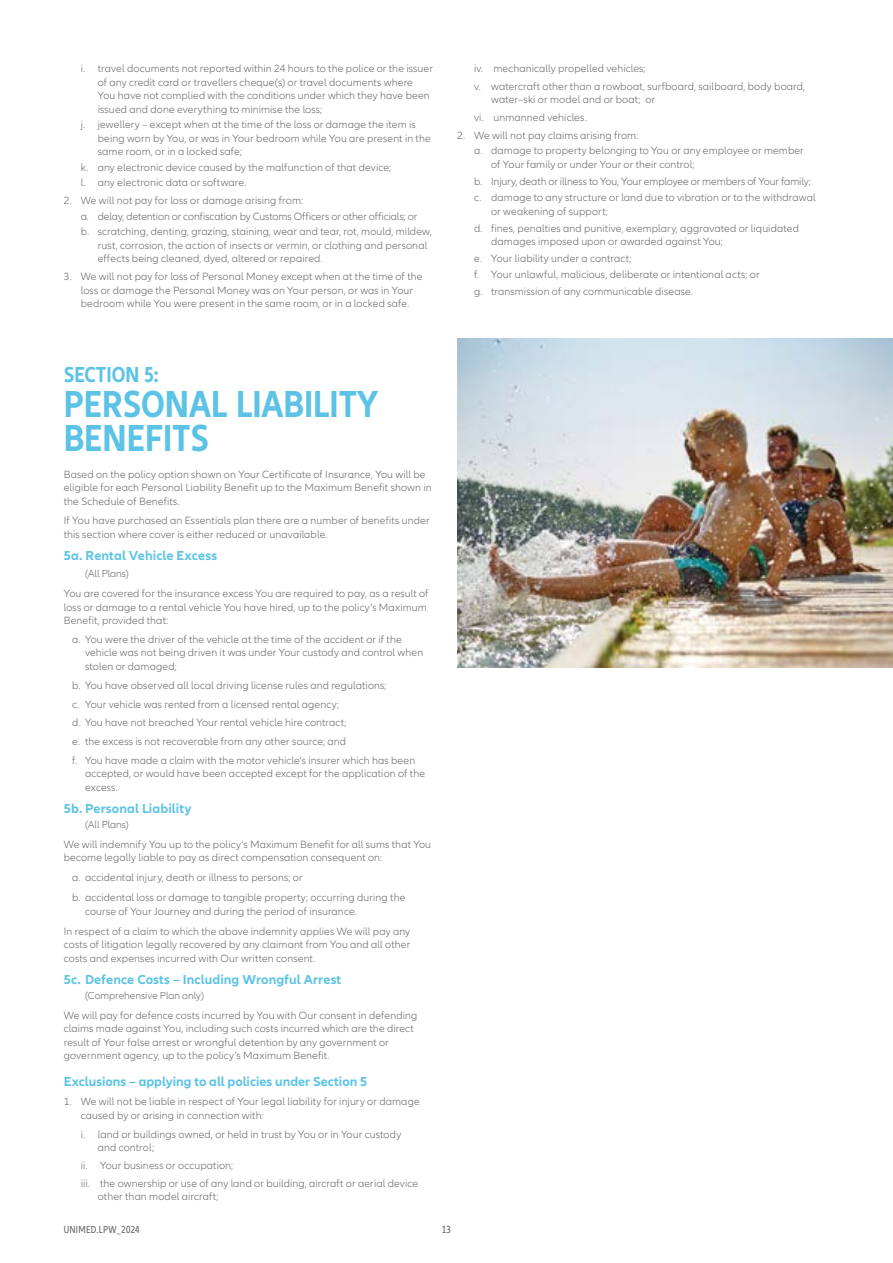
<style>
.page{position:relative;width:893px;height:1263px;background:#fff}
.page>*{position:absolute;margin:0;border:0;box-sizing:border-box;transform-origin:0 0}
.t1{font:700 condensed 39px/34.5px "Allianz Neo";color:#5cc3e6}
.t2{font:700 condensed 22.5px "Allianz Neo";color:#5cc3e6}
.t3{font:700 13.5px "Allianz Neo";letter-spacing:.005em;color:#5cc3e6}
.t4{font:300 10.8px/13.5px "Allianz Neo";letter-spacing:.01em;color:#636466}
.t5{font:condensed 10.8px "Allianz Neo";color:#636466}
.t6{font:300 10.5px "Allianz Neo";color:#636466}
.t7{font:condensed 10.5px "Allianz Neo";letter-spacing:.03em;color:#636466}
</style>
<div class="page">
<img style="left:457px;top:338px;width:436px;height:330px">
<p class="t4" style="left:98px;top:62px;width:337px;text-indent:-17px">i. travel documents not reported within 24 hours to the police or the issuer of any credit card or travellers cheque(s) or travel documents where You have not complied with the conditions under which they have been issued and done everything to minimise the loss;</p>
<p class="t4" style="left:98px;top:118px;width:334px;text-indent:-17px">j. jewellery – except when at the time of the loss or damage the item is being worn by You, or was in Your bedroom while You are present in the same room, or in a locked safe;</p>
<p class="t4" style="left:81px;top:160px;width:312px;line-height:15.6px">k. any electronic device caused by the malfunction of that device; l. any electronic data or software.</p>
<p class="t4" style="left:81px;top:193px;width:352px;line-height:15.6px;text-indent:-17px">2. We will not pay for loss or damage arising from:<br>a. delay, detention or confiscation by Customs Officers or other officials; or<br>b. scratching, denting, grazing, staining, wear and tear, rot, mould, mildew,</p>
<p class="t4" style="left:98px;top:239px;width:331px">rust, corrosion, the action of insects or vermin, or clothing and personal effects being cleaned, dyed, altered or repaired.</p>
<p class="t4" style="left:81px;top:270px;width:343px;text-indent:-17px">3. We will not pay for loss of Personal Money except when at the time of the loss or damage the Personal Money was on Your person, or was in Your bedroom while You were present in the same room, or in a locked safe.</p>
<h2 class="t2" style="left:64px;top:362px;width:96px">SECTION 5:</h2>
<h1 class="t1" style="left:64px;top:387px;width:316px">PERSONAL LIABILITY<br>BENEFITS</h1>
<p class="t4" style="left:64px;top:467px;width:369px">Based on the policy option shown on Your Certificate of Insurance, You will be eligible for each Personal Liability Benefit up to the Maximum Benefit shown in the Schedule of Benefits.</p>
<p class="t4" style="left:64px;top:514px;width:367px">If You have purchased an Essentials plan there are a number of benefits under this section where cover is either reduced or unavailable.</p>
<p class="t3" style="left:64px;top:548px;width:155px">5a. Rental Vehicle Excess</p>
<p class="t6" style="left:85px;top:568px;width:45px">(All Plans)</p>
<p class="t4" style="left:64px;top:587px;width:366px">You are covered for the insurance excess You are required to pay, as a result of loss or damage to a rental vehicle You have hired, up to the policy’s Maximum<br>Benefit, provided that:</p>
<p class="t4" style="left:85px;top:633px;width:340px;text-indent:-13px">a. You were the driver of the vehicle at the time of the accident or if the vehicle was not being driven it was under Your custody and control when stolen or damaged;</p>
<p class="t4" style="left:72px;top:676px;width:344px;line-height:18.8px">b. You have observed all local driving license rules and regulations;<br>c. Your vehicle was rented from a licensed rental agency;<br>d. You have not breached Your rental vehicle hire contract;<br>e. the excess is not recoverable from any other source; and<br>f. You have made a claim with the motor vehicle’s insurer which has been</p>
<p class="t4" style="left:85px;top:767px;width:342px">accepted, or would have been accepted except for the application of the excess.</p>
<p class="t3" style="left:64px;top:801px;width:129px">5b. Personal Liability</p>
<p class="t6" style="left:85px;top:819px;width:45px">(All Plans)</p>
<p class="t4" style="left:64px;top:838px;width:369px">We will indemnify You up to the policy’s Maximum Benefit for all sums that You become legally liable to pay as direct compensation consequent on:</p>
<p class="t4" style="left:72px;top:868px;width:335px;line-height:20px">a. accidental injury, death or illness to persons; or<br>b. accidental loss or damage to tangible property; occurring during the</p>
<p class="t4" style="left:64px;top:901px;width:348px;line-height:20px;text-indent:21px">course of Your Journey and during the period of insurance.<br>In respect of a claim to which the above indemnity applies We will pay any</p>
<p class="t4" style="left:64px;top:938px;width:348px">costs of litigation legally recovered by any claimant from You and all other costs and expenses incurred with Our written consent.</p>
<p class="t3" style="left:64px;top:971px;width:279px">5c. Defence Costs – Including Wrongful Arrest</p>
<p class="t6" style="left:85px;top:989px;width:120px">(Comprehensive Plan only)</p>
<p class="t4" style="left:64px;top:1008px;width:355px">We will pay for defence costs incurred by You with Our consent in defending claims made against You, including such costs incurred which are the direct result of Your false arrest or wrongful detention by any government or government agency, up to the policy’s Maximum Benefit.</p>
<p class="t3" style="left:64px;top:1073px;width:305px">Exclusions – applying to all policies under Section 5</p>
<p class="t4" style="left:81px;top:1095px;width:340px;text-indent:-17px">1. We will not be liable in respect of Your legal liability for injury or damage caused by or arising in connection with:</p>
<p class="t4" style="left:98px;top:1128px;width:305px;text-indent:-17px">i. land or buildings owned, or held in trust by You or in Your custody and control;</p>
<p class="t4" style="left:81px;top:1157px;width:339px;line-height:17.7px">ii. Your business or occupation;<br>iii. the ownership or use of any land or building, aircraft or aerial device</p>
<p class="t4" style="left:98px;top:1190px;width:122px">other than model aircraft;</p>
<p class="t4" style="left:474px;top:60px;width:333px;line-height:17.7px">iv. mechanically propelled vehicles;<br>v. watercraft other than a rowboat, surfboard, sailboard, body board,</p>
<p class="t4" style="left:474px;top:91px;width:183px;line-height:17.7px;text-indent:17px">water–ski or model and or boat; or vi. unmanned vehicles.</p>
<p class="t4" style="left:474px;top:128px;width:331px;line-height:15.6px;text-indent:-17px">2. We will not pay claims arising from:<br>a. damage to property belonging to You or any employee or member</p>
<p class="t4" style="left:474px;top:156px;width:343px;line-height:16.6px;text-indent:17px">of Your family or under Your or their control;<br>b. Injury, death or illness to You, Your employee or members of Your family; c. damage to any structure or land due to vibration or to the withdrawal</p>
<p class="t4" style="left:474px;top:203px;width:326px;line-height:16.6px;text-indent:17px">or weakening of support;<br>d. fines, penalties and punitive, exemplary, aggravated or liquidated</p>
<p class="t4" style="left:474px;top:233px;width:287px;line-height:16.8px;text-indent:17px">damages imposed upon or awarded against You;<br>e. Your liability under a contract;<br>f. Your unlawful, malicious, deliberate or intentional acts; or g. transmission of any communicable disease.</p>
<p class="t7" style="left:64px;top:1223px;width:77px">UNIMED.LPW_2024</p>
<p class="t5" style="left:442px;top:1223px;width:11px">13</p>
</div>
